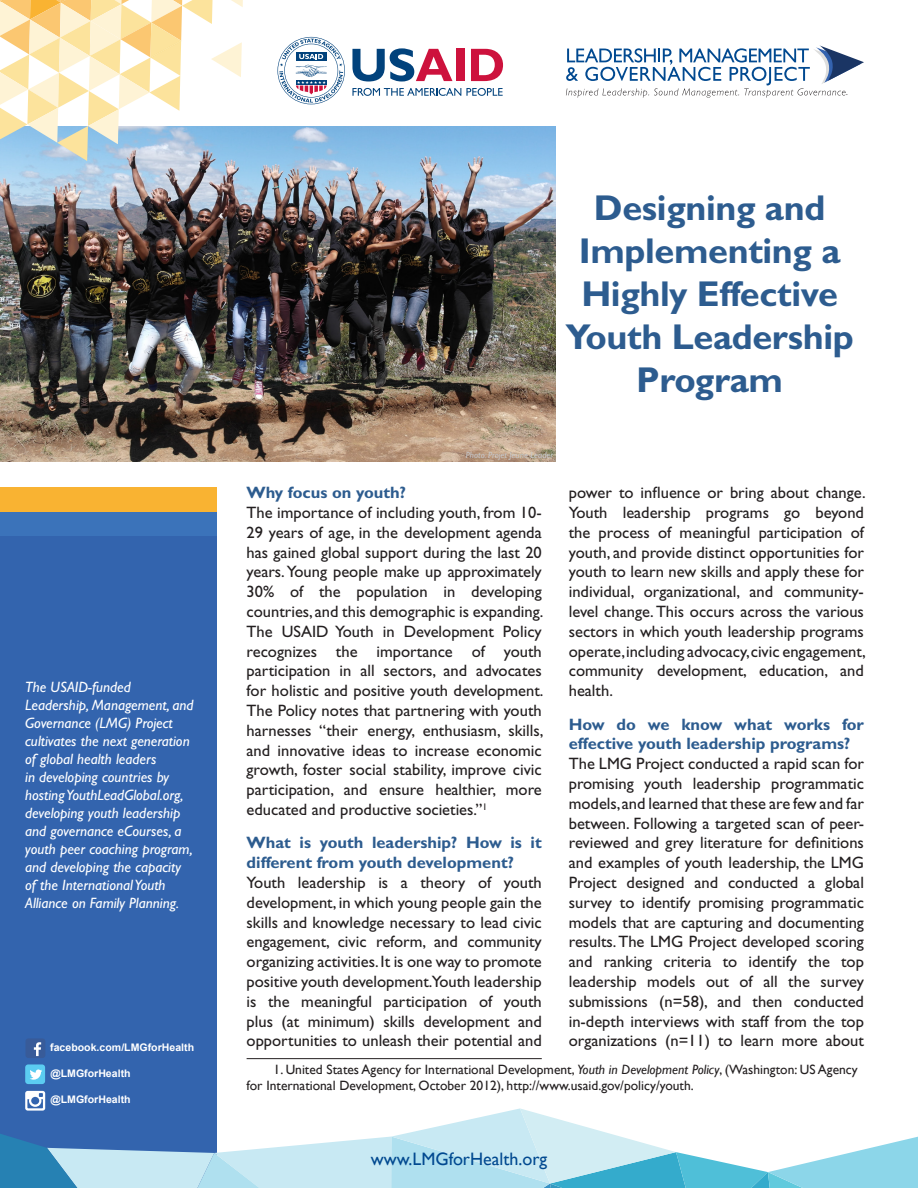
<style>
.page{position:relative;width:918px;height:1188px;background:#fff}
.page>*{position:absolute;margin:0;border:0;box-sizing:border-box;transform-origin:0 0}
.t1{font:700 36px/43.2px "Gill Sans Std";letter-spacing:-.01em;color:#2d5c8f;text-align:center}
.t2{font:18px "Gill Sans";color:#014990}
.t3{font:16.5px/19.8px "Gill Sans Std";color:#231f20;text-align:justify}
.t4{font:700 16.5px/19.8px "Gill Sans Std";color:#2d5c8f}
.t5{font:italic 15px/18px "Gill Sans Std";color:#fff}
.t6{font:13.5px/16.2px "Gill Sans";color:#231f20}
.t7{font:700 10.35px "Arial";color:#fff}
.t8{font:italic 9px "Gill Sans";color:#c7c8ca}
.t9{font:7.5px "Myriad Pro";color:#231f20}
.s1{font-style:italic}
</style>
<div class="page">
<div style="left:0;top:536px;width:216px;height:652px;background:#3364ae"></div>
<div style="left:0;top:511px;width:216px;height:25px;background:#3b73ba"></div>
<div style="left:0;top:487px;width:216px;height:25px;background:#f9b332"></div>
<img style="left:0;top:126px;width:555px;height:336px">
<svg style="left:566px;top:45px;width:298px;height:53px"></svg>
<hr style="left:247px;top:1058px;width:295px;height:1px;background:#231f20">
<svg style="left:0;top:1091px;width:918px;height:97px"></svg>
<div style="left:25px;top:1064px;width:20px;height:20px;background:#5bccf1;border-radius:3px"></div>
<svg style="left:30px;top:1069px;width:12px;height:11px"></svg>
<div style="left:25px;top:1038px;width:20px;height:20px;background:#385b99;border-radius:3px"></div>
<svg style="left:34px;top:1042px;width:7px;height:14px"></svg>
<svg style="left:0;top:0;width:243px;height:161px"></svg>
<svg style="left:352px;top:88px;width:151px;height:8px"></svg>
<svg style="left:352px;top:48px;width:100px;height:34px"></svg>
<div style="left:456px;top:49px;width:8px;height:32px;background:#cd123d"></div>
<svg style="left:471px;top:49px;width:32px;height:32px"></svg>
<svg style="left:277px;top:37px;width:68px;height:67px"></svg>
<p class="t5" style="left:25px;top:678px;width:170px">The USAID-funded<br>Leadership, Management, and<br>Governance (LMG) Project cultivates the next generation of global health leaders<br>in developing countries by hosting YouthLeadGlobal.org, developing youth leadership and governance eCourses, a youth peer coaching program, and developing the capacity of the International Youth<br>Alliance on Family Planning.</p>
<p class="t7" style="left:50px;top:1040px;width:145px">facebook.com/LMGforHealth</p>
<p class="t7" style="left:50px;top:1066px;width:82px">@LMGforHealth</p>
<p class="t7" style="left:50px;top:1092px;width:82px">@LMGforHealth</p>
<p class="t9" style="left:846px;top:88px;width:3px">.</p>
<p class="t1" style="left:566px;top:186px;width:290px">Designing and<br>Implementing a<br>Highly Effective<br>Youth Leadership<br>Program</p>
<p class="t8" style="left:466px;top:450px;width:89px">Photo: Projet Jeune Leader</p>
<p class="t4" style="left:247px;top:483px;width:161px">Why focus on youth?</p>
<p class="t3" style="left:247px;top:503px;width:298px">The importance of including youth, from 10- 29 years of age, in the development agenda has gained global support during the last 20 years. Young people make up approximately 30% of the population in developing countries, and this demographic is expanding.<br>The USAID Youth in Development Policy recognizes the importance of youth participation in all sectors, and advocates for holistic and positive youth development.<br>The Policy notes that partnering with youth harnesses “their energy, enthusiasm, skills, and innovative ideas to increase economic growth, foster social stability, improve civic participation, and ensure healthier, more educated and productive societies.”<sup>1</sup></p>
<p class="t4" style="left:247px;top:833px;width:297px">What is youth leadership? How is it different from youth development?</p>
<p class="t3" style="left:247px;top:873px;width:297px">Youth leadership is a theory of youth development, in which young people gain the skills and knowledge necessary to lead civic engagement, civic reform, and community organizing activities. It is one way to promote positive youth development.Youth leadership is the meaningful participation of youth plus (at minimum) skills development and opportunities to unleash their potential and</p>
<p class="t3" style="left:569px;top:483px;width:298px">power to influence or bring about change.<br>Youth leadership programs go beyond the process of meaningful participation of youth, and provide distinct opportunities for youth to learn new skills and apply these for individual, organizational, and community&shy;level change. This occurs across the various sectors in which youth leadership programs operate, including advocacy, civic engagement, community development, education, and health.</p>
<p class="t4" style="left:569px;top:714px;width:297px">How do we know what works for effective youth leadership programs?</p>
<p class="t3" style="left:569px;top:754px;width:297px">The LMG Project conducted a rapid scan for promising youth leadership programmatic models, and learned that these are few and far between. Following a targeted scan of peer&shy;reviewed and grey literature for definitions and examples of youth leadership, the LMG Project designed and conducted a global survey to identify promising programmatic models that are capturing and documenting results. The LMG Project developed scoring and ranking criteria to identify the top leadership models out of all the survey submissions (n=58), and then conducted in-depth interviews with staff from the top organizations (n=11) to learn more about</p>
<p class="t6" style="left:247px;top:1061px;width:613px;text-indent:27px">1. United States Agency for International Development, <span class="s1">Youth in Development Policy</span>, (Washington: US Agency for International Development, October 2012), http://www.usaid.gov/policy/youth.</p>
<p class="t2" style="left:371px;top:1149px;width:178px">www.LMGforHealth.org</p>
</div>
